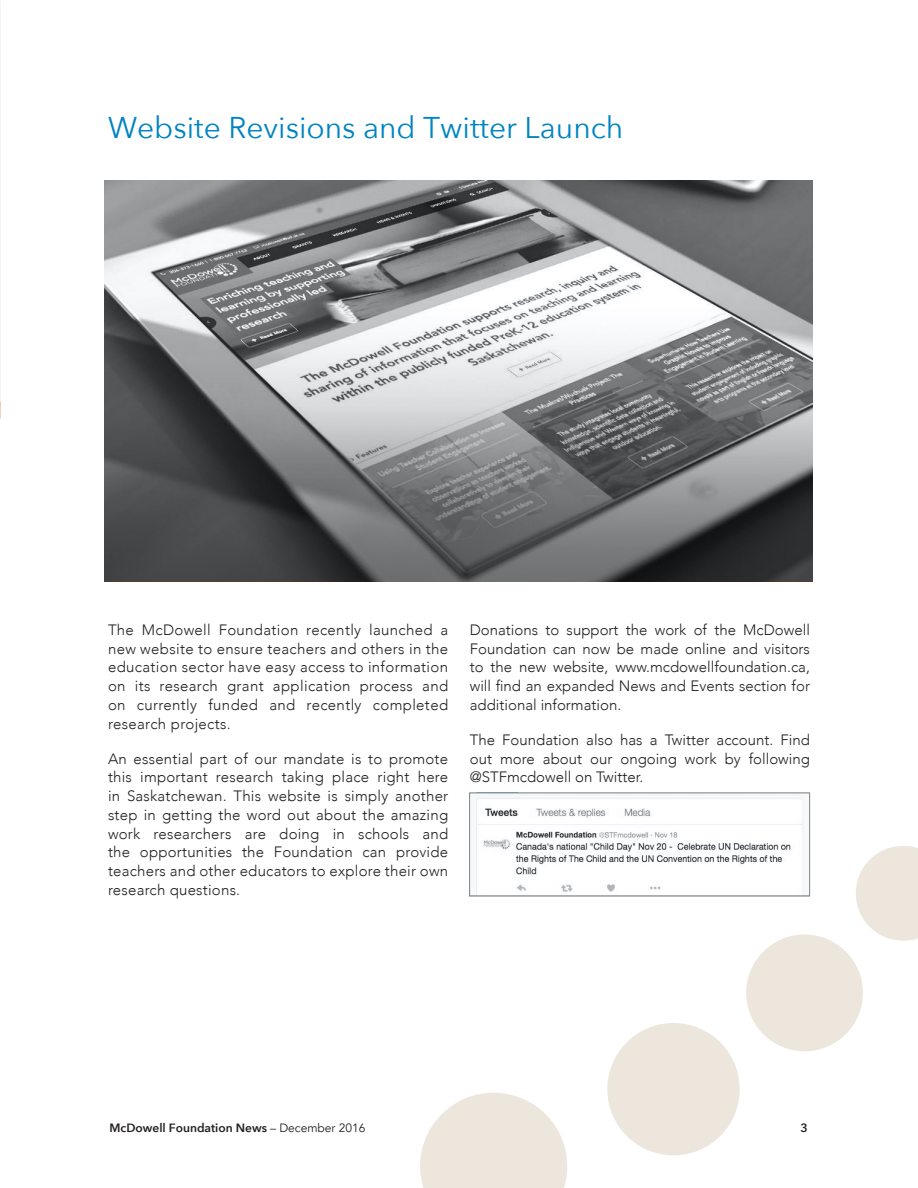
<style>
.page{position:relative;width:918px;height:1188px;background:#fff}
.page>*{position:absolute;margin:0;border:0;box-sizing:border-box;transform-origin:0 0}
.Head{font:30px "Avenir Next";color:#0084c2}
.Body{font:300 15px/18.8px "Avenir";color:#231f20;text-align:justify}
.t1{font:600 12px "Avenir Next";color:#231f20}
.s1{font-family:"Avenir";font-weight:400}
</style>
<div class="page">
<svg style="left:599px;top:840px;width:319px;height:316px"></svg>
<svg style="left:420px;top:1093px;width:147px;height:95px"></svg>
<svg style="left:470px;top:793px;width:340px;height:103px"></svg>
<svg style="left:104px;top:180px;width:709px;height:401px;background:#838486"></svg>
<p class="Head" style="left:108px;top:102px;width:517px">Website Revisions and Twitter Launch</p>
<p class="Body" style="left:108px;top:620px;width:342px">The McDowell Foundation recently launched a new website to ensure teachers and others in the education sector have easy access to information on its research grant application process and on currently funded and recently completed research projects.</p>
<p class="Body" style="left:108px;top:749px;width:342px">An essential part of our mandate is to promote this important research taking place right here in Saskatchewan. This website is simply another step in getting the word out about the amazing work researchers are doing in schools and the opportunities the Foundation can provide teachers and other educators to explore their own research questions.</p>
<p class="Body" style="left:470px;top:620px;width:342px">Donations to support the work of the McDowell Foundation can now be made online and visitors to the new website, www.mcdowellfoundation.ca, will find an expanded News and Events section for additional information.</p>
<p class="Body" style="left:470px;top:730px;width:342px">The Foundation also has a Twitter account. Find out more about our ongoing work by following @STFmcdowell on Twitter.</p>
<p class="t1" style="left:110px;top:1118px;width:258px">McDowell Foundation News <span class="s1">– December 2016</span></p>
<p class="t1" style="left:801px;top:1118px;width:9px">3</p>
</div>
